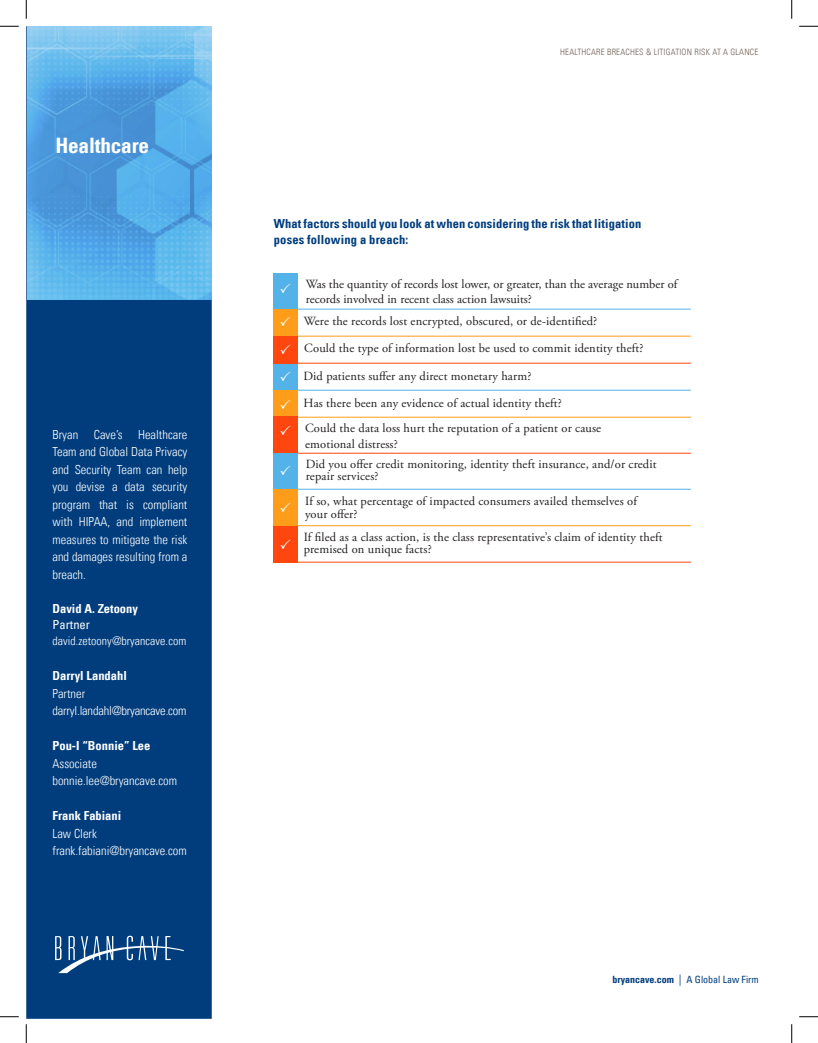
<style>
.page{position:relative;width:818px;height:1043px;background:#fff}
.page>*{position:absolute;margin:0;border:0;box-sizing:border-box;transform-origin:0 0}
.t1{font:21.25px "Univers Com 67 Bold Cond";letter-spacing:-.01em;color:#fff}
.normal_text{font:12.5px/12.5px "Adobe Garamond Pro";letter-spacing:.01em;color:#231f20}
.normal_text-2{font:12.5px/17.5px "Univers Com 47 Light Cond";color:#fff;text-align:justify}
.normal_text-3{font:12.5px/16.2px "Univers Com 67 Bold Cond";letter-spacing:.01em;color:#013d7d}
.normal_text-4{font:12.5px "Univers Com 67 Bold Cond";color:#fff}
.normal_text-5{font:condensed 12.5px "Univers Com 57";color:#fff}
.normal_text-6{font:11.88px "Univers Com 47 Light Cond";letter-spacing:.005em;color:#fff}
.normal_text-7{font:condensed 10px "Univers Com 57";color:#013d7d}
.t2{font:8.75px "Univers Com 47 Light Cond";letter-spacing:.025em;color:#716259}
.s1{font-family:"Univers Com 67 Bold Cond";font-stretch:normal}
.s2{font-size:11.25px}
</style>
<div class="page">
<hr style="left:273px;top:453px;width:417px;height:1px;background:#ff460f">
<hr style="left:273px;top:562px;width:417px;height:1px;background:#ff460f">
<hr style="left:285px;top:363px;width:405px;height:1px;background:#ff460f">
<hr style="left:282px;top:417px;width:408px;height:1px;background:#ff9d1b">
<hr style="left:282px;top:525px;width:408px;height:1px;background:#ff9d1b">
<hr style="left:282px;top:336px;width:408px;height:1px;background:#ff9d1b">
<hr style="left:282px;top:309px;width:408px;height:1px;background:#53b3e8">
<hr style="left:282px;top:390px;width:408px;height:1px;background:#53b3e8">
<hr style="left:282px;top:489px;width:408px;height:1px;background:#53b3e8">
<div style="left:273px;top:273px;width:24px;height:36px;background:#53b3e8"></div>
<div style="left:273px;top:363px;width:24px;height:27px;background:#53b3e8"></div>
<div style="left:273px;top:452px;width:24px;height:37px;background:#53b3e8"></div>
<div style="left:273px;top:309px;width:24px;height:27px;background:#ff9d1b"></div>
<div style="left:273px;top:489px;width:24px;height:36px;background:#ff9d1b"></div>
<div style="left:273px;top:390px;width:24px;height:27px;background:#ff9d1b"></div>
<div style="left:273px;top:336px;width:24px;height:27px;background:#ff460f"></div>
<div style="left:273px;top:526px;width:24px;height:36px;background:#ff460f"></div>
<div style="left:273px;top:416px;width:24px;height:37px;background:#ff460f"></div>
<div style="left:26px;top:26px;width:186px;height:992px;background:#013d7d"></div>
<img style="left:27px;top:26px;width:185px;height:274px">
<svg style="left:55px;top:935px;width:129px;height:38px;background:#2d5e93"></svg>
<svg style="left:0;top:25px;width:19px;height:2px"></svg>
<svg style="left:799px;top:25px;width:19px;height:2px"></svg>
<svg style="left:0;top:1016px;width:19px;height:1px"></svg>
<svg style="left:799px;top:1016px;width:19px;height:1px"></svg>
<svg style="left:25px;top:0;width:2px;height:19px"></svg>
<svg style="left:25px;top:1024px;width:2px;height:18px"></svg>
<svg style="left:791px;top:0;width:1px;height:19px"></svg>
<svg style="left:791px;top:1024px;width:1px;height:18px"></svg>
<p class="t1" style="left:55px;top:133px;width:95px">Healthcare</p>
<p class="normal_text-2" style="left:52px;top:425px;width:136px">Bryan Cave’s Healthcare Team and Global Data Privacy and Security Team can help you devise a data security program that is compliant with HIPAA, and implement measures to mitigate the risk and damages resulting from a breach.</p>
<p class="normal_text-4" style="left:52px;top:600px;width:87px">David A. Zetoony</p>
<p class="normal_text-5" style="left:52px;top:616px;width:39px">Partner</p>
<p class="normal_text-6" style="left:52px;top:633px;width:135px">david.zetoony@bryancave.com</p>
<p class="normal_text-4" style="left:52px;top:668px;width:76px">Darryl Landahl</p>
<p class="normal_text-2" style="left:52px;top:684px;width:34px">Partner</p>
<p class="normal_text-2" style="left:52px;top:702px;width:136px">darryl.landahl@bryancave.com</p>
<p class="normal_text-4" style="left:52px;top:738px;width:99px">Pou-I “Bonnie” Lee</p>
<p class="normal_text-2" style="left:52px;top:754px;width:46px">Associate</p>
<p class="normal_text-2" style="left:52px;top:772px;width:126px">bonnie.lee@bryancave.com</p>
<p class="normal_text-4" style="left:52px;top:808px;width:70px">Frank Fabiani</p>
<p class="normal_text-2" style="left:52px;top:824px;width:46px">Law Clerk</p>
<p class="normal_text-2" style="left:52px;top:842px;width:136px">frank.fabiani@bryancave.com</p>
<p class="t2" style="left:560px;top:47px;width:200px">HEALTHCARE BREACHES &amp; LITIGATION RISK AT A GLANCE</p>
<p class="normal_text-3" style="left:274px;top:215px;width:369px">What factors should you look at when considering the risk that litigation poses following a breach:</p>
<p class="normal_text" style="left:306px;top:277px;width:373px;line-height:15px">Was the quantity of records lost lower, or greater, than the average number of records involved in recent class action lawsuits?</p>
<p class="normal_text" style="left:303px;top:316px;width:295px">Were the records lost encrypted, obscured, or de-identified?</p>
<p class="normal_text" style="left:304px;top:342px;width:340px">Could the type of information lost be used to commit identity theft?</p>
<p class="normal_text" style="left:303px;top:370px;width:229px">Did patients suffer any direct monetary harm?</p>
<p class="normal_text" style="left:303px;top:397px;width:260px">Has there been any evidence of actual identity theft?</p>
<p class="normal_text" style="left:305px;top:421px;width:297px;line-height:15px">Could the data loss hurt the reputation of a patient or cause emotional distress?</p>
<p class="normal_text" style="left:306px;top:458px;width:352px">Did you offer credit monitoring, identity theft insurance, and/or credit repair services?</p>
<p class="normal_text" style="left:305px;top:495px;width:333px">If so, what percentage of impacted consumers availed themselves of your offer?</p>
<p class="normal_text" style="left:303px;top:531px;width:360px">If filed as a class action, is the class representative’s claim of identity theft premised on unique facts?</p>
<p class="normal_text-7" style="left:612px;top:973px;width:148px"><span class="s1">bryancave.com</span> <span class="s2">|</span> A Global Law Firm</p>
</div>
